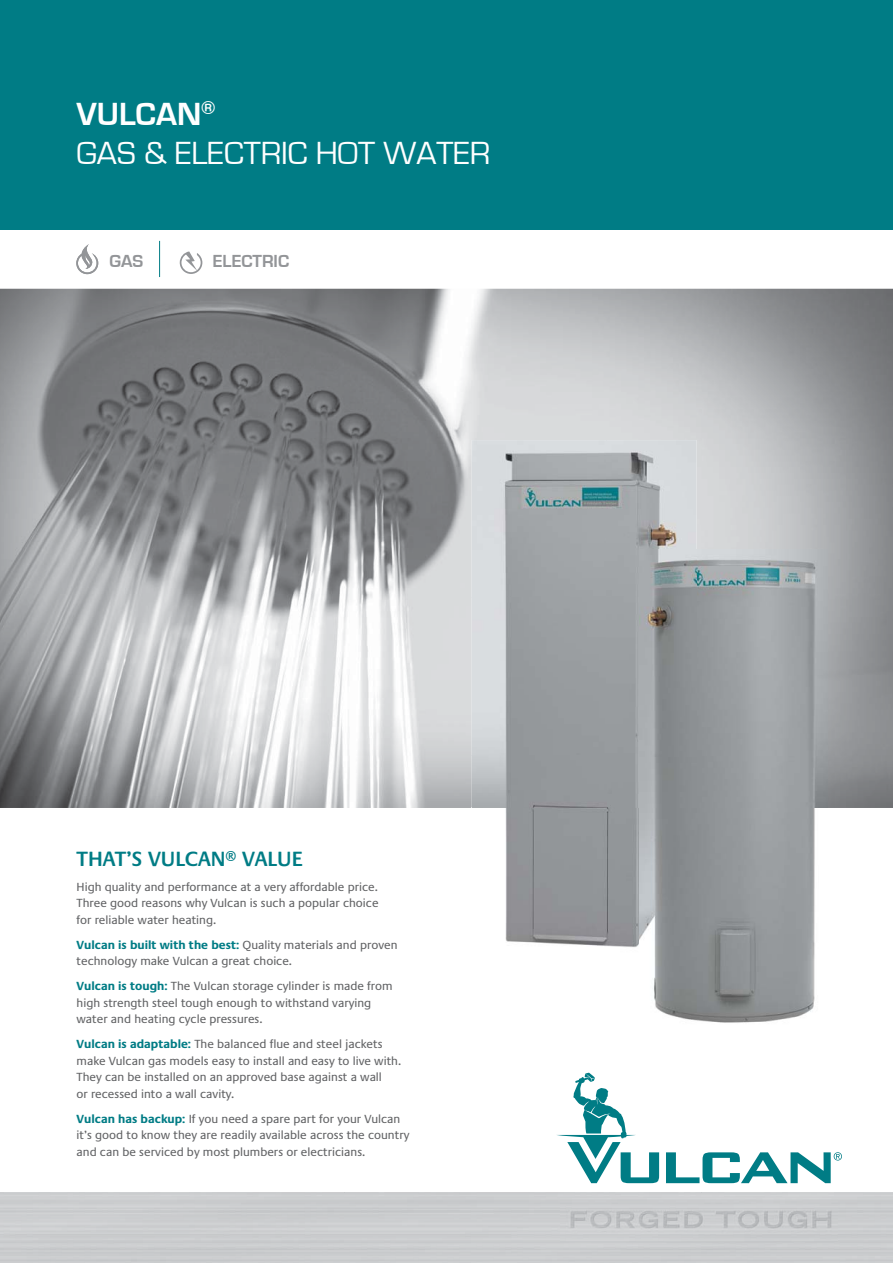
<style>
.page{position:relative;width:893px;height:1263px;background:#fff}
.page>*{position:absolute;margin:0;border:0;box-sizing:border-box;transform-origin:0 0}
.t1{font:33px/39.6px "Eurostile";color:#fff}
.t2{font:600 21px "Praxis LT Pro";color:#007c85}
.t3{font:700 18px "Eurostile";color:#939598}
.t4{font:12px/16.5px "Praxis LT Pro";color:#636466}
.s1{font-weight:700}
.s2{font-weight:700;color:#007c85}
</style>
<div class="page">
<img style="left:561px;top:1199px;width:276px;height:43px">
<svg style="left:557px;top:1073px;width:102px;height:110px"></svg>
<svg style="left:666px;top:1152px;width:176px;height:31px"></svg>
<img style="left:0;top:289px;width:893px;height:519px">
<div style="left:0;top:0;width:893px;height:229px;background:#007c85"></div>
<hr style="left:159px;top:241px;width:1px;height:36px;background:#007c85">
<svg style="left:76px;top:244px;width:22px;height:30px"></svg>
<svg style="left:180px;top:251px;width:22px;height:23px"></svg>
<img style="left:505px;top:808px;width:181px;height:139px">
<img style="left:472px;top:440px;width:224px;height:158px">
<img style="left:472px;top:598px;width:168px;height:210px">
<img style="left:686px;top:808px;width:129px;height:136px">
<img style="left:640px;top:944px;width:175px;height:79px">
<img style="left:640px;top:549px;width:188px;height:259px">
<h1 class="t1" style="left:77px;top:95px;width:415px"><span class="s1">VULCAN</span><sup>®<br></sup>GAS &amp; ELECTRIC HOT WATER</h1>
<h3 class="t3" style="left:109px;top:252px;width:35px">GAS</h3>
<h3 class="t3" style="left:213px;top:252px;width:78px">ELECTRIC</h3>
<h2 class="t2" style="left:77px;top:851px;width:228px">THAT’S VULCAN<sup>®</sup> VALUE</h2>
<p class="t4" style="left:77px;top:879px;width:304px;text-align:justify">High quality and performance at a very affordable price.<br>Three good reasons why Vulcan is such a popular choice for reliable water heating.</p>
<p class="t4" style="left:77px;top:937px;width:323px"><span class="s2">Vulcan is built with the best:</span> Quality materials and proven technology make Vulcan a great choice.</p>
<p class="t4" style="left:77px;top:979px;width:318px"><span class="s2">Vulcan is tough:</span> The Vulcan storage cylinder is made from high strength steel tough enough to withstand varying water and heating cycle pressures.</p>
<p class="t4" style="left:77px;top:1037px;width:326px"><span class="s2">Vulcan is adaptable:</span> The balanced flue and steel jackets make Vulcan gas models easy to install and easy to live with.<br>They can be installed on an approved base against a wall<br>or recessed into a wall cavity.</p>
<p class="t4" style="left:77px;top:1111px;width:334px"><span class="s2">Vulcan has backup:</span> If you need a spare part for your Vulcan it’s good to know they are readily available across the country and can be serviced by most plumbers or electricians.</p>
</div>
